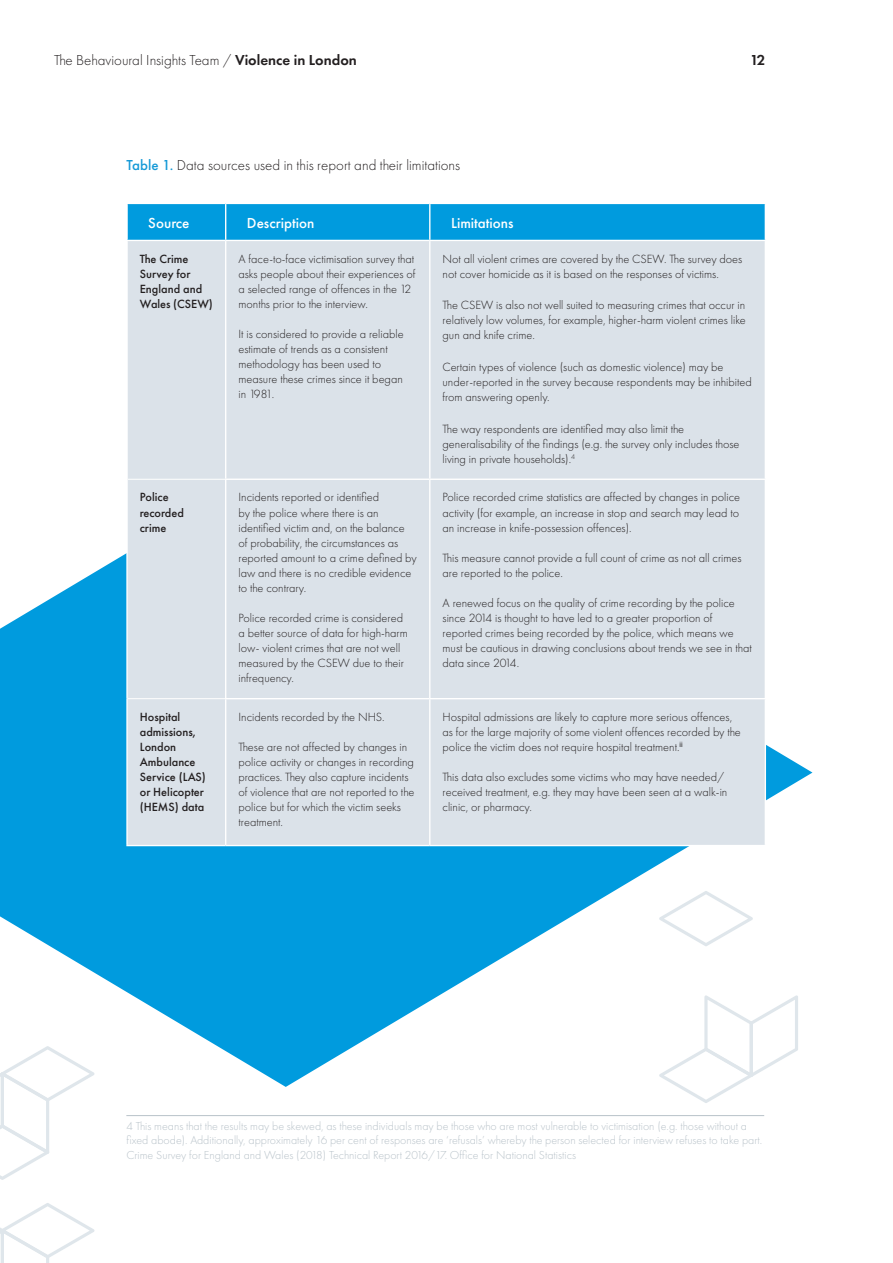
<style>
.page{position:relative;width:893px;height:1263px;background:#fff}
.page>*{position:absolute;margin:0;border:0;box-sizing:border-box;transform-origin:0 0}
.BIT50_Body{font:300 15px "Futura PT";color:#231f20}
.BIT50_Body-2{font:500 15px "Futura PT";color:#fff}
.t1{font:600 15px "Futura PT";color:#231f20}
.BIT50_Body-3{font:300 12.3px/15px "Futura PT";color:#231f20}
.BIT50_Body-4{font:500 12.3px/15px "Futura PT";color:#231f20}
.t2{font:300 12px/14.4px "Futura PT";color:#b8c2c9}
.s1{font-weight:600}
.s2{font-weight:500;color:#179ad7}
</style>
<div class="page">
<svg style="left:0;top:553px;width:812px;height:534px;fill:#009bde"></svg>
<div style="left:128px;top:204px;width:637px;height:36px;background:#009bde"></div>
<div style="left:128px;top:241px;width:637px;height:604px;background:#dbe2e9"></div>
<hr style="left:128px;top:479px;width:97px;height:1px;background:#fff">
<hr style="left:225px;top:479px;width:205px;height:1px;background:#fff">
<hr style="left:430px;top:479px;width:336px;height:1px;background:#fff">
<hr style="left:225px;top:698px;width:205px;height:1px;background:#fff">
<hr style="left:128px;top:698px;width:97px;height:1px;background:#fff">
<hr style="left:430px;top:698px;width:336px;height:1px;background:#fff">
<hr style="left:226px;top:845px;width:204px;height:1px;background:#fff">
<hr style="left:126px;top:845px;width:100px;height:1px;background:#fff">
<hr style="left:430px;top:845px;width:336px;height:1px;background:#fff">
<hr style="left:126px;top:479px;width:2px;height:220px;background:#fff">
<hr style="left:126px;top:699px;width:2px;height:146px;background:#fff">
<hr style="left:225px;top:204px;width:1px;height:36px;background:#fff">
<hr style="left:429px;top:204px;width:1px;height:36px;background:#fff">
<hr style="left:225px;top:241px;width:1px;height:238px;background:#fff">
<hr style="left:429px;top:241px;width:1px;height:238px;background:#fff">
<hr style="left:225px;top:480px;width:1px;height:218px;background:#fff">
<hr style="left:429px;top:480px;width:1px;height:218px;background:#fff">
<hr style="left:765px;top:480px;width:1px;height:218px;background:#fff">
<hr style="left:225px;top:699px;width:1px;height:146px;background:#fff">
<hr style="left:429px;top:699px;width:1px;height:146px;background:#fff">
<hr style="left:765px;top:699px;width:1px;height:146px;background:#fff">
<hr style="left:126px;top:1115px;width:638px;height:1px;background:#b8c2c9">
<svg style="left:0;top:1046px;width:94px;height:134px"></svg>
<svg style="left:0;top:1203px;width:94px;height:60px"></svg>
<svg style="left:659px;top:891px;width:94px;height:55px"></svg>
<svg style="left:659px;top:995px;width:139px;height:108px"></svg>
<p class="BIT50_Body" style="left:54px;top:52px;width:304px">The Behavioural Insights Team / <span class="s1">Violence in London</span></p>
<p class="t1" style="left:750px;top:51px;width:17px">12</p>
<p class="BIT50_Body" style="left:126px;top:157px;width:335px"><span class="s2">Table 1.</span> Data sources used in this report and their limitations</p>
<p class="BIT50_Body-2" style="left:148px;top:214px;width:43px">Source</p>
<p class="BIT50_Body-2" style="left:247px;top:214px;width:69px">Description</p>
<p class="BIT50_Body-2" style="left:451px;top:214px;width:64px">Limitations</p>
<p class="BIT50_Body-4" style="left:140px;top:251px;width:75px">The Crime<br>Survey for<br>England and<br>Wales (CSEW)</p>
<p class="BIT50_Body-3" style="left:238px;top:251px;width:179px">A face-to-face victimisation survey that asks people about their experiences of a selected range of offences in the 12 months prior to the interview.</p>
<p class="BIT50_Body-3" style="left:238px;top:326px;width:167px">It is considered to provide a reliable estimate of trends as a consistent methodology has been used to measure these crimes since it began in 1981.</p>
<p class="BIT50_Body-3" style="left:443px;top:251px;width:301px">Not all violent crimes are covered by the CSEW. The survey does not cover homicide as it is based on the responses of victims.</p>
<p class="BIT50_Body-3" style="left:443px;top:298px;width:305px;text-align:justify">The CSEW is also not well suited to measuring crimes that occur in relatively low volumes, for example, higher-harm violent crimes like gun and knife crime.</p>
<p class="BIT50_Body-3" style="left:443px;top:359px;width:311px">Certain types of violence (such as domestic violence) may be under-reported in the survey because respondents may be inhibited from answering openly.</p>
<p class="BIT50_Body-3" style="left:443px;top:421px;width:298px">The way respondents are identified may also limit the generalisability of the findings (e.g. the survey only includes those living in private households).<sup>4</sup></p>
<p class="BIT50_Body-4" style="left:140px;top:490px;width:46px">Police recorded crime</p>
<p class="BIT50_Body-3" style="left:238px;top:490px;width:180px">Incidents reported or identified<br>by the police where there is an identified victim and, on the balance of probability, the circumstances as reported amount to a crime defined by law and there is no credible evidence to the contrary.</p>
<p class="BIT50_Body-3" style="left:238px;top:610px;width:171px">Police recorded crime is considered a better source of data for high-harm low- violent crimes that are not well measured by the CSEW due to their infrequency.</p>
<p class="BIT50_Body-4" style="left:140px;top:709px;width:68px">Hospital admissions,<br>London<br>Ambulance<br>Service (LAS) or Helicopter (HEMS) data</p>
<p class="BIT50_Body-3" style="left:238px;top:709px;width:148px">Incidents recorded by the NHS.</p>
<p class="BIT50_Body-3" style="left:238px;top:739px;width:177px">These are not affected by changes in police activity or changes in recording practices. They also capture incidents of violence that are not reported to the police but for which the victim seeks treatment.</p>
<p class="BIT50_Body-3" style="left:443px;top:490px;width:299px;text-align:justify">Police recorded crime statistics are affected by changes in police activity (for example, an increase in stop and search may lead to an increase in knife-possession offences).</p>
<p class="BIT50_Body-3" style="left:443px;top:550px;width:300px">This measure cannot provide a full count of crime as not all crimes are reported to the police.</p>
<p class="BIT50_Body-3" style="left:443px;top:595px;width:311px">A renewed focus on the quality of crime recording by the police since 2014 is thought to have led to a greater proportion of reported crimes being recorded by the police, which means we must be cautious in drawing conclusions about trends we see in that data since 2014.</p>
<p class="BIT50_Body-3" style="left:443px;top:709px;width:300px">Hospital admissions are likely to capture more serious offences, as for the large majority of some violent offences recorded by the police the victim does not require hospital treatment.<sup>ii</sup></p>
<p class="BIT50_Body-3" style="left:443px;top:770px;width:286px">This data also excludes some victims who may have needed/ received treatment, e.g. they may have been seen at a walk-in clinic, or pharmacy.</p>
<p class="t2" style="left:126px;top:1119px;width:637px">4 This means that the results may be skewed, as these individuals may be those who are most vulnerable to victimisation (e.g. those without a fixed abode). Additionally, approximately 16 per cent of responses are ‘refusals’ whereby the person selected for interview refuses to take part.<br>Crime Survey for England and Wales (2018) Technical Report 2016/17. Office for National Statistics</p>
</div>
